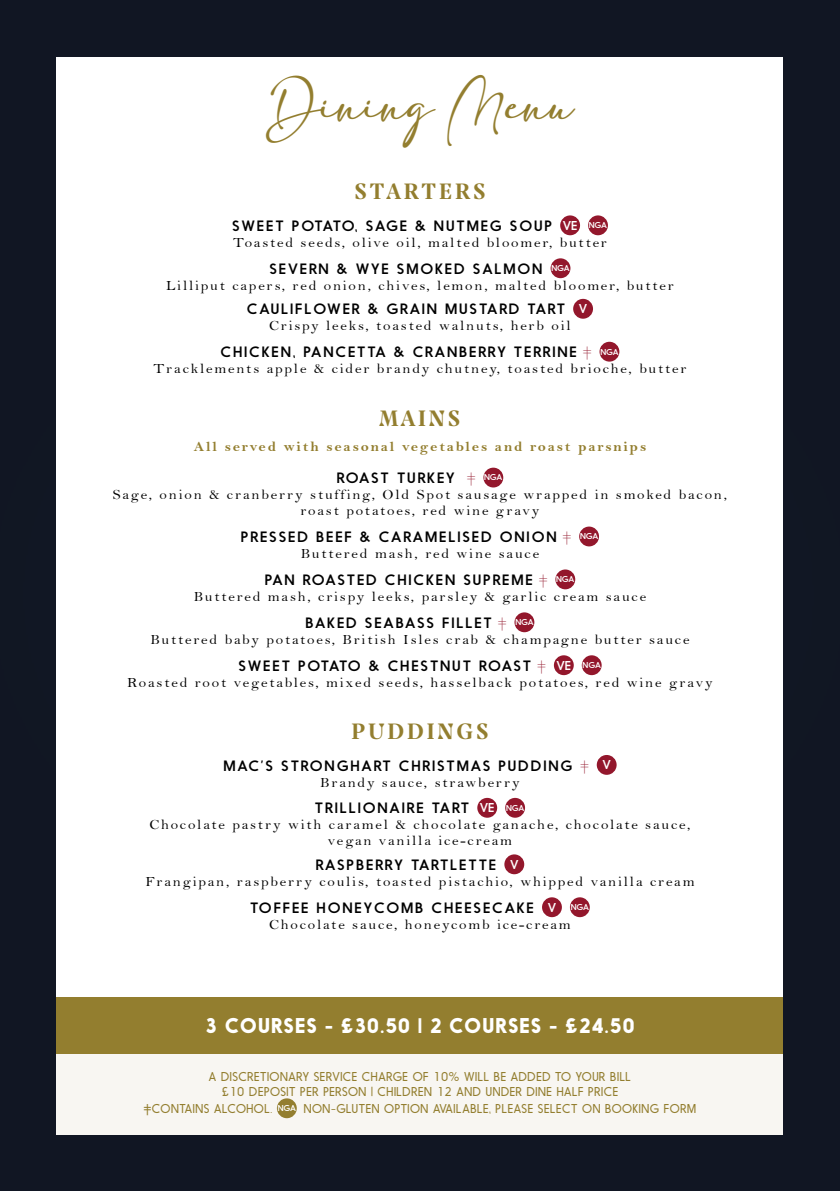
<style>
.page{position:relative;width:840px;height:1191px;background:#fff}
.page>*{position:absolute;margin:0;border:0;box-sizing:border-box;transform-origin:0 0}
.t1{font:36px "adelia";color:#937e2f}
.t2{font:24px "Prospectus M Bld";letter-spacing:.12em;color:#937e2f}
.t3{font:20px "Nanami Bld";letter-spacing:.04em;color:#fff}
.t4{font:14px/16px "Bell";letter-spacing:.12em;color:#000;text-align:center;scale:1.08 1}
.t5{font:14px "Nanami";letter-spacing:.12em;color:#000;scale:1.08 1}
.t6{font:14px "Bell MT Bold";letter-spacing:.12em;color:#937e2f;scale:1.08 1}
.t7{font:300 12px/14.4px "Nanami";letter-spacing:.05em;color:#937e2f;text-align:center}
.s1{font-size:12px;color:#fff}
.s2{font-weight:100;color:#93172c}
.s3{font-weight:400;font-size:8px;color:#fff}
</style>
<div class="page">
<div style="left:0;top:0;width:839px;height:1191px;background:#111623"></div>
<div style="left:57px;top:57px;width:725px;height:1077px;background:#fff"></div>
<div style="left:57px;top:1032px;width:725px;height:102px;background:#f8f6f2"></div>
<div style="left:57px;top:997px;width:725px;height:56px;background:#937e2f"></div>
<div style="left:560px;top:215px;width:19px;height:20px;background:#93172c;border-radius:50%"></div>
<div style="left:587px;top:215px;width:20px;height:20px;background:#93172c;border-radius:50%"></div>
<div style="left:550px;top:258px;width:20px;height:20px;background:#93172c;border-radius:50%"></div>
<div style="left:573px;top:299px;width:19px;height:20px;background:#93172c;border-radius:50%"></div>
<div style="left:599px;top:342px;width:20px;height:19px;background:#93172c;border-radius:50%"></div>
<div style="left:483px;top:467px;width:20px;height:20px;background:#93172c;border-radius:50%"></div>
<div style="left:579px;top:526px;width:19px;height:20px;background:#93172c;border-radius:50%"></div>
<div style="left:555px;top:569px;width:20px;height:20px;background:#93172c;border-radius:50%"></div>
<div style="left:514px;top:612px;width:20px;height:20px;background:#93172c;border-radius:50%"></div>
<div style="left:553px;top:655px;width:20px;height:20px;background:#93172c;border-radius:50%"></div>
<div style="left:581px;top:655px;width:20px;height:20px;background:#93172c;border-radius:50%"></div>
<div style="left:596px;top:755px;width:20px;height:20px;background:#93172c;border-radius:50%"></div>
<div style="left:477px;top:798px;width:20px;height:19px;background:#93172c;border-radius:50%"></div>
<div style="left:505px;top:798px;width:19px;height:19px;background:#93172c;border-radius:50%"></div>
<div style="left:504px;top:854px;width:20px;height:20px;background:#93172c;border-radius:50%"></div>
<div style="left:541px;top:897px;width:20px;height:20px;background:#93172c;border-radius:50%"></div>
<div style="left:569px;top:897px;width:20px;height:20px;background:#93172c;border-radius:50%"></div>
<div style="left:277px;top:1098px;width:19px;height:20px;background:#937e2f;border-radius:50%"></div>
<h1 class="t1" style="left:266px;top:86px;width:309px">Dining Menu</h1>
<h2 class="t2" style="left:354px;top:173px;width:133px">STARTERS</h2>
<p class="t5" style="left:232px;top:218px;width:348px">SWEET POTATO, SAGE &amp; NUTMEG SOUP <span class="s1">VE</span> <sup>NGA</sup></p>
<p class="t4" style="left:233px;top:234px;width:347px">Toasted seeds, olive oil, malted bloomer, butter</p>
<p class="t5" style="left:269px;top:260px;width:279px">SEVERN &amp; WYE SMOKED SALMON <sup>NGA</sup></p>
<p class="t4" style="left:166px;top:277px;width:471px">Lilliput capers, red onion, chives, lemon, malted bloomer, butter</p>
<p class="t5" style="left:247px;top:301px;width:316px">CAULIFLOWER &amp; GRAIN MUSTARD TART <span class="s1">V</span></p>
<p class="t4" style="left:269px;top:318px;width:280px">Crispy leeks, toasted walnuts, herb oil</p>
<p class="t5" style="left:220px;top:344px;width:370px">CHICKEN, PANCETTA &amp; CRANBERRY TERRINE <span class="s2">‡</span> <sup>NGA</sup></p>
<p class="t4" style="left:153px;top:361px;width:494px">Tracklements apple &amp; cider brandy chutney, toasted brioche, butter</p>
<h2 class="t2" style="left:379px;top:399px;width:83px">MAINS</h2>
<p class="t6" style="left:193px;top:439px;width:420px">All served with seasonal vegetables and roast parsnips</p>
<p class="t5" style="left:336px;top:470px;width:155px">ROAST TURKEY <span class="s2">‡</span> <sup>NGA</sup></p>
<p class="t4" style="left:113px;top:487px;width:570px">Sage, onion &amp; cranberry stuffing, Old Spot sausage wrapped in smoked bacon, roast potatoes, red wine gravy</p>
<p class="t5" style="left:241px;top:529px;width:332px">PRESSED BEEF &amp; CARAMELISED ONION <span class="s2">‡</span> <sup>NGA</sup></p>
<p class="t4" style="left:301px;top:545px;width:222px">Buttered mash, red wine sauce</p>
<p class="t5" style="left:264px;top:571px;width:288px">PAN ROASTED CHICKEN SUPREME <span class="s2">‡</span> <sup>NGA</sup></p>
<p class="t4" style="left:194px;top:588px;width:420px">Buttered mash, crispy leeks, parsley &amp; garlic cream sauce</p>
<p class="t5" style="left:305px;top:614px;width:212px">BAKED SEABASS FILLET <span class="s2">‡</span> <sup>NGA</sup></p>
<p class="t4" style="left:150px;top:631px;width:500px">Buttered baby potatoes, British Isles crab &amp; champagne butter sauce</p>
<p class="t5" style="left:238px;top:657px;width:337px">SWEET POTATO &amp; CHESTNUT ROAST <span class="s2">‡</span> <span class="s1">VE</span> <sup>NGA</sup></p>
<p class="t4" style="left:127px;top:674px;width:543px">Roasted root vegetables, mixed seeds, hasselback potatoes, red wine gravy</p>
<h2 class="t2" style="left:351px;top:713px;width:139px">PUDDINGS</h2>
<p class="t5" style="left:223px;top:757px;width:360px">MAC’S STRONGHART CHRISTMAS PUDDING <span class="s2">‡</span> <span class="s1">V</span></p>
<p class="t4" style="left:320px;top:774px;width:186px">Brandy sauce, strawberry</p>
<p class="t5" style="left:315px;top:800px;width:195px">TRILLIONAIRE TART <span class="s1">VE</span> <sup>NGA</sup></p>
<p class="t4" style="left:149px;top:817px;width:502px">Chocolate pastry with caramel &amp; chocolate ganache, chocolate sauce, vegan vanilla ice-cream</p>
<p class="t5" style="left:315px;top:856px;width:189px">RASPBERRY TARTLETTE <span class="s1">V</span></p>
<p class="t4" style="left:145px;top:873px;width:509px">Frangipan, raspberry coulis, toasted pistachio, whipped vanilla cream</p>
<p class="t5" style="left:250px;top:899px;width:315px">TOFFEE HONEYCOMB CHEESECAKE <span class="s1">V</span> <sup>NGA</sup></p>
<p class="t4" style="left:269px;top:916px;width:280px">Chocolate sauce, honeycomb ice-cream</p>
<h3 class="t3" style="left:205px;top:1013px;width:430px">3 COURSES - £30.50 | 2 COURSES - £24.50</h3>
<p class="t7" style="left:209px;top:1069px;width:423px">A DISCRETIONARY SERVICE CHARGE OF 10% WILL BE ADDED TO YOUR BILL £10 DEPOSIT PER PERSON | CHILDREN 12 AND UNDER DINE HALF PRICE</p>
<p class="t7" style="left:144px;top:1101px;width:553px">‡CONTAINS ALCOHOL. <span class="s3">NGA</span> NON-GLUTEN OPTION AVAILABLE, PLEASE SELECT ON BOOKING FORM</p>
</div>
